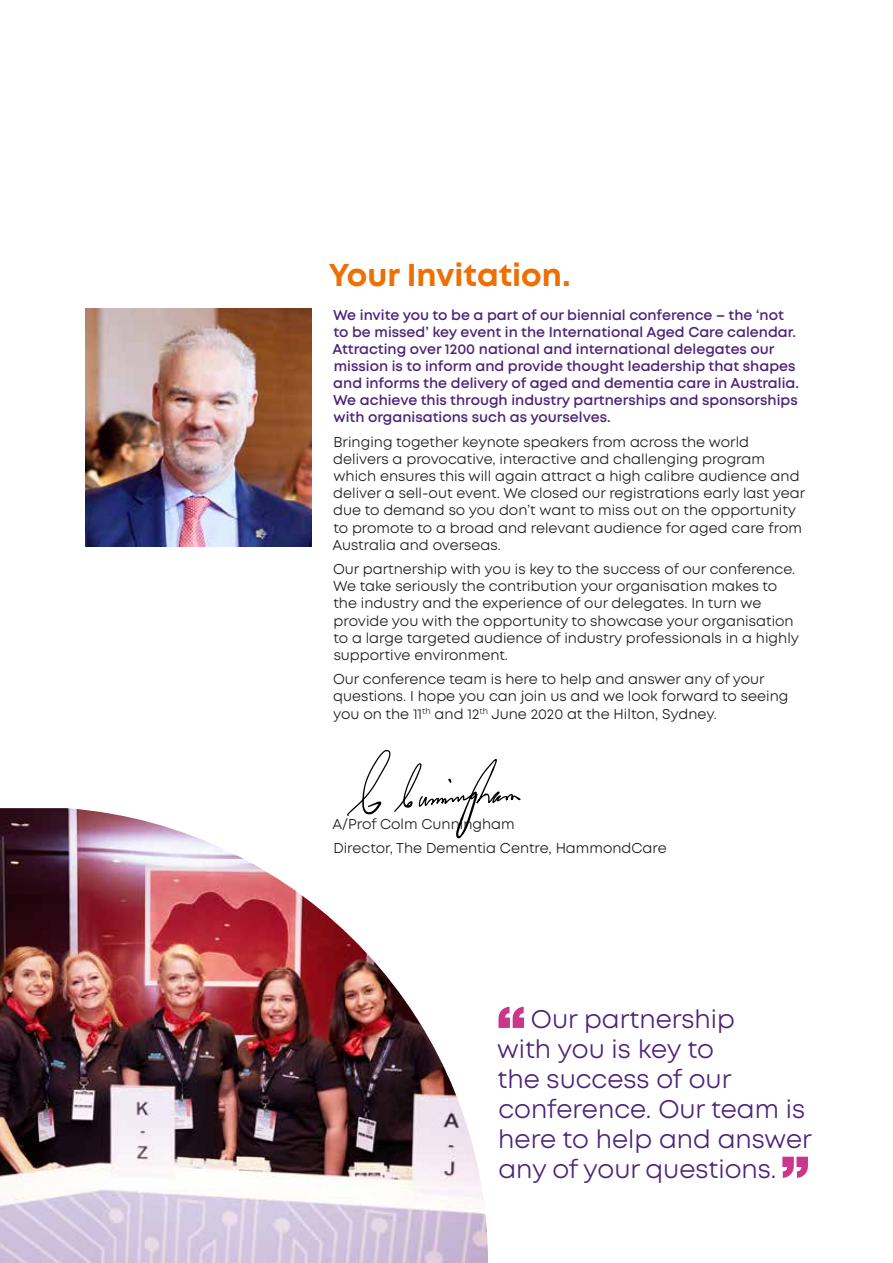
<style>
.page{position:relative;width:893px;height:1263px;background:#fff}
.page>*{position:absolute;margin:0;border:0;box-sizing:border-box;transform-origin:0 0}
.t1{font:700 31.5px "Mont";color:#ed7004}
.t2{font:25.5px/30px "Mont";color:#4e2379}
.t3{font:14.25px/17.1px "Mont";color:#1d1d1b}
.t4{font:600 14.25px/17.1px "Mont";color:#4e2379}
</style>
<div class="page">
<img style="left:85px;top:309px;width:227px;height:237px">
<img style="left:0;top:808px;width:488px;height:455px">
<svg style="left:498px;top:1007px;width:26px;height:21px"></svg>
<svg style="left:782px;top:1157px;width:26px;height:21px"></svg>
<svg style="left:347px;top:750px;width:174px;height:88px"></svg>
<h1 class="t1" style="left:328px;top:254px;width:244px">Your Invitation.</h1>
<p class="t4" style="left:333px;top:306px;width:468px">We invite you to be a part of our biennial conference – the ‘not to be missed’ key event in the International Aged Care calendar.<br>Attracting over 1200 national and international delegates our mission is to inform and provide thought leadership that shapes and informs the delivery of aged and dementia care in Australia.<br>We achieve this through industry partnerships and sponsorships with organisations such as yourselves.</p>
<p class="t3" style="left:332px;top:434px;width:474px">Bringing together keynote speakers from across the world delivers a provocative, interactive and challenging program which ensures this will again attract a high calibre audience and deliver a sell-out event. We closed our registrations early last year due to demand so you don’t want to miss out on the opportunity to promote to a broad and relevant audience for aged care from Australia and overseas.</p>
<p class="t3" style="left:333px;top:561px;width:468px">Our partnership with you is key to the success of our conference.<br>We take seriously the contribution your organisation makes to the industry and the experience of our delegates. In turn we provide you with the opportunity to showcase your organisation to a large targeted audience of industry professionals in a highly supportive environment.</p>
<p class="t3" style="left:333px;top:671px;width:457px">Our conference team is here to help and answer any of your questions. I hope you can join us and we look forward to seeing you on the 11<sup>th</sup> and 12<sup>th</sup> June 2020 at the Hilton, Sydney.</p>
<p class="t3" style="left:332px;top:811px;width:336px;line-height:24.6px">A/Prof Colm Cunningham<br>Director, The Dementia Centre, HammondCare</p>
<h2 class="t2" style="left:497px;top:1004px;width:316px;text-indent:34px">Our partnership<br>with you is key to<br>the success of our conference. Our team is here to help and answer any of your questions.</h2>
</div>
